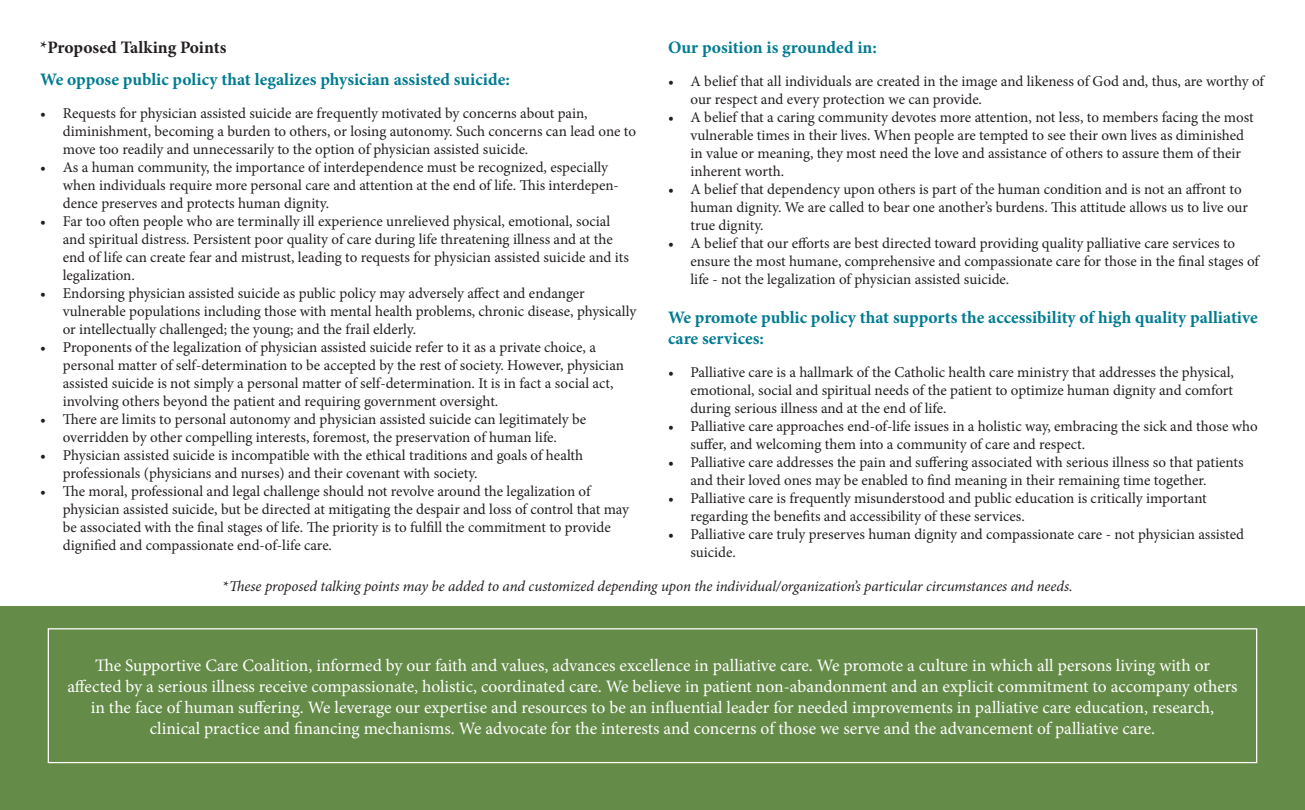
<style>
.page{position:relative;width:1305px;height:810px;background:#fff}
.page>*{position:absolute;margin:0;border:0;box-sizing:border-box;transform-origin:0 0}
.t1{font:17.5px/21px "Minion Pro";color:#fff;text-align:center}
.t2{font:700 17.5px/21px "Minion Pro";color:#007b91}
.t3{font:700 17.5px "Minion Pro";color:#231f20}
.t4{font:15px/18px "Minion Pro";color:#231f20}
.t5{font:italic 15px "Minion Pro";letter-spacing:-.005em;color:#231f20}
.s1{font-style:normal}
</style>
<div class="page">
<div style="left:0;top:606px;width:1305px;height:204px;background:#648b48"></div>
<div style="left:48px;top:628px;width:1209px;height:135px;border:1px solid #fff"></div>
<p class="t3" style="left:40px;top:35px;width:188px">*Proposed Talking Points</p>
<p class="t2" style="left:40px;top:68px;width:471px">We oppose public policy that legalizes physician assisted suicide:</p>
<p class="t4" style="left:63px;top:104px;width:575px;text-indent:-22px">• Requests for physician assisted suicide are frequently motivated by concerns about pain, diminishment, becoming a burden to others, or losing autonomy. Such concerns can lead one to move too readily and unnecessarily to the option of physician assisted suicide.</p>
<p class="t4" style="left:63px;top:158px;width:558px;text-indent:-22px">• As a human community, the importance of interdependence must be recognized, especially when individuals require more personal care and attention at the end of life. This interdepen&shy;dence preserves and protects human dignity.</p>
<p class="t4" style="left:63px;top:212px;width:568px;text-indent:-22px">• Far too often people who are terminally ill experience unrelieved physical, emotional, social and spiritual distress. Persistent poor quality of care during life threatening illness and at the end of life can create fear and mistrust, leading to requests for physician assisted suicide and its legalization.</p>
<p class="t4" style="left:63px;top:284px;width:575px;text-indent:-22px">• Endorsing physician assisted suicide as public policy may adversely affect and endanger vulnerable populations including those with mental health problems, chronic disease, physically or intellectually challenged; the young; and the frail elderly.</p>
<p class="t4" style="left:63px;top:338px;width:563px;text-indent:-22px">• Proponents of the legalization of physician assisted suicide refer to it as a private choice, a personal matter of self-determination to be accepted by the rest of society. However, physician assisted suicide is not simply a personal matter of self-determination. It is in fact a social act, involving others beyond the patient and requiring government oversight.</p>
<p class="t4" style="left:40px;top:410px;width:547px;text-align:center">• There are limits to personal autonomy and physician assisted suicide can legitimately be overridden by other compelling interests, foremost, the preservation of human life.</p>
<p class="t4" style="left:63px;top:446px;width:522px;text-indent:-22px">• Physician assisted suicide is incompatible with the ethical traditions and goals of health professionals (physicians and nurses) and their covenant with society.</p>
<p class="t4" style="left:63px;top:482px;width:568px;text-indent:-22px">• The moral, professional and legal challenge should not revolve around the legalization of physician assisted suicide, but be directed at mitigating the despair and loss of control that may be associated with the final stages of life. The priority is to fulfill the commitment to provide dignified and compassionate end-of-life care.</p>
<p class="t2" style="left:668px;top:37px;width:210px">Our position is grounded in:</p>
<p class="t4" style="left:691px;top:73px;width:575px;text-indent:-22px">• A belief that all individuals are created in the image and likeness of God and, thus, are worthy of our respect and every protection we can provide.</p>
<p class="t4" style="left:691px;top:109px;width:565px;text-indent:-22px">• A belief that a caring community devotes more attention, not less, to members facing the most vulnerable times in their lives. When people are tempted to see their own lives as diminished in value or meaning, they most need the love and assistance of others to assure them of their inherent worth.</p>
<p class="t4" style="left:691px;top:181px;width:559px;text-indent:-22px">• A belief that dependency upon others is part of the human condition and is not an affront to human dignity. We are called to bear one another’s burdens. This attitude allows us to live our true dignity.</p>
<p class="t4" style="left:691px;top:235px;width:570px;text-indent:-22px">• A belief that our efforts are best directed toward providing quality palliative care services to ensure the most humane, comprehensive and compassionate care for those in the final stages of life - not the legalization of physician assisted suicide.</p>
<p class="t2" style="left:668px;top:307px;width:591px">We promote public policy that supports the accessibility of high quality palliative care services:</p>
<p class="t4" style="left:691px;top:364px;width:545px;text-align:justify;text-indent:-22px">• Palliative care is a hallmark of the Catholic health care ministry that addresses the physical, emotional, social and spiritual needs of the patient to optimize human dignity and comfort during serious illness and at the end of life.</p>
<p class="t4" style="left:691px;top:418px;width:569px;text-indent:-22px">• Palliative care approaches end-of-life issues in a holistic way, embracing the sick and those who suffer, and welcoming them into a community of care and respect.</p>
<p class="t4" style="left:691px;top:454px;width:555px;text-indent:-22px">• Palliative care addresses the pain and suffering associated with serious illness so that patients and their loved ones may be enabled to find meaning in their remaining time together.</p>
<p class="t4" style="left:691px;top:490px;width:518px;text-indent:-22px">• Palliative care is frequently misunderstood and public education is critically important regarding the benefits and accessibility of these services.</p>
<p class="t4" style="left:691px;top:526px;width:555px;text-indent:-22px">• Palliative care truly preserves human dignity and compassionate care - not physician assisted suicide.</p>
<p class="t5" style="left:223px;top:576px;width:851px"><span class="s1">*</span>These proposed talking points may be added to and customized depending upon the individual/organization’s particular circumstances and needs.</p>
<p class="t1" style="left:95px;top:655px;width:1116px">The Supportive Care Coalition, informed by our faith and values, advances excellence in palliative care. We promote a culture in which all persons living with or</p>
<p class="t1" style="left:67px;top:676px;width:1172px">affected by a serious illness receive compassionate, holistic, coordinated care. We believe in patient non-abandonment and an explicit commitment to accompany others in the face of human suffering. We leverage our expertise and resources to be an influential leader for needed improvements in palliative care education, research,</p>
<p class="t1" style="left:150px;top:718px;width:1007px">clinical practice and financing mechanisms. We advocate for the interests and concerns of those we serve and the advancement of palliative care.</p>
</div>
